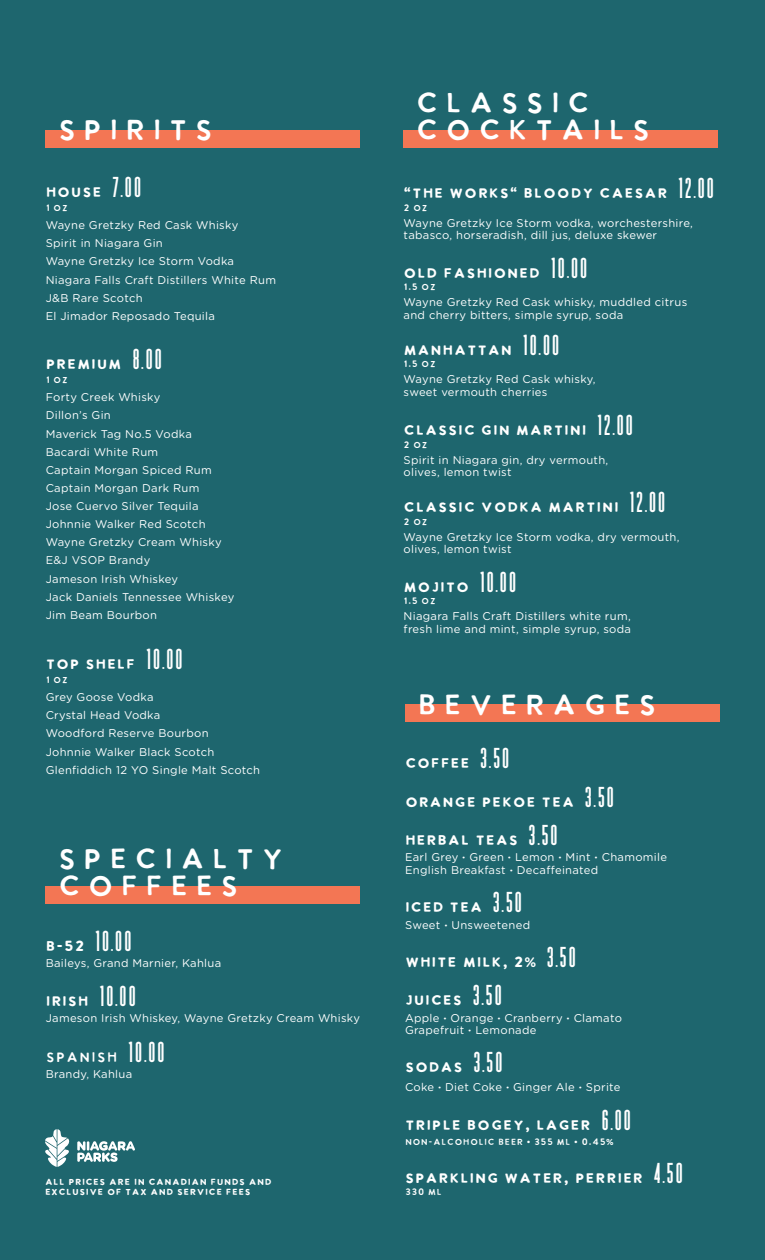
<style>
.page{position:relative;width:765px;height:1260px;background:#1e666e}
.page>*{position:absolute;margin:0;border:0;box-sizing:border-box;transform-origin:0 0}
.t1{font:28.75px/27.5px "Milkand Clay";letter-spacing:.2em;color:#fff}
.Menu_Item___Price{font:700 28.75px "Mercantile";letter-spacing:.05em;color:#fff}
.Menu_Item___Price-2{font:700 13.75px "Milkand Clay";letter-spacing:.05em;color:#fff}
.Menu_Item___Price-3{font:13.75px "Milkand Clay";color:#fff}
.Menu_Item___Price-4{font:11.25px/12.5px "Gotham Rounded";letter-spacing:.025em;color:#fff}
.Menu_Item___Price-5{font:8.75px "Milkand Clay";letter-spacing:.025em;color:#fff}
.Description{font:700 8.75px/10px "Milkand Clay";letter-spacing:.05em;color:#fff}
.s1{font-family:"Mercantile";font-size:28.75px}
.s2{font-family:"Milkand Clay";font-size:13.75px}
.s3{font-family:"Milkand Clay";font-weight:400;font-size:13.75px}
.s4{font-weight:700}
.s5{font-family:"Gotham Rounded"}
.s6{font-family:"Gotham Rounded";font-weight:500}
.s7{font-family:"Gotham Rounded";font-weight:700}
</style>
<div class="page">
<div style="left:46px;top:130px;width:314px;height:18px;background:#f37654"></div>
<div style="left:403px;top:130px;width:315px;height:18px;background:#f37654"></div>
<div style="left:46px;top:886px;width:314px;height:18px;background:#f37654"></div>
<div style="left:405px;top:704px;width:315px;height:18px;background:#f37654"></div>
<svg style="left:77px;top:1141px;width:58px;height:21px"></svg>
<svg style="left:45px;top:1129px;width:24px;height:38px"></svg>
<p class="t1" style="left:57px;top:116px;width:158px">SPIRIT S</p>
<p class="Menu_Item___Price-2" style="left:46px;top:183px;width:97px">HOUSE <span class="s1">7.00</span></p>
<p class="Menu_Item___Price-5" style="left:46px;top:203px;width:24px">1 OZ</p>
<p class="Menu_Item___Price-4" style="left:46px;top:218px;width:194px">Wayne Gretzky Red Cask Whisky</p>
<p class="Menu_Item___Price-4" style="left:46px;top:237px;width:119px">Spirit in Niagara Gin</p>
<p class="Menu_Item___Price-4" style="left:46px;top:255px;width:190px">Wayne Gretzky Ice Storm Vodka</p>
<p class="Menu_Item___Price-4" style="left:46px;top:273px;width:232px">Niagara Falls Craft Distillers White Rum</p>
<p class="Menu_Item___Price-4" style="left:46px;top:291px;width:98px">J&amp;B Rare Scotch</p>
<p class="Menu_Item___Price-4" style="left:46px;top:309px;width:171px">El Jimador Reposado Tequila</p>
<p class="Menu_Item___Price-2" style="left:46px;top:355px;width:118px">PREMIUM <span class="s1">8.00</span></p>
<p class="Menu_Item___Price-5" style="left:46px;top:375px;width:24px">1 OZ</p>
<p class="Menu_Item___Price-4" style="left:46px;top:391px;width:116px">Forty Creek Whisky</p>
<p class="Menu_Item___Price-4" style="left:46px;top:409px;width:67px">Dillon’s Gin</p>
<p class="Menu_Item___Price-4" style="left:46px;top:427px;width:148px">Maverick Tag No.5 Vodka</p>
<p class="Menu_Item___Price-4" style="left:46px;top:445px;width:114px">Bacardi White Rum</p>
<p class="Menu_Item___Price-4" style="left:46px;top:463px;width:168px">Captain Morgan Spiced Rum</p>
<p class="Menu_Item___Price-4" style="left:46px;top:481px;width:155px">Captain Morgan Dark Rum</p>
<p class="Menu_Item___Price-4" style="left:46px;top:499px;width:154px">Jose Cuervo Silver Tequila</p>
<p class="Menu_Item___Price-4" style="left:46px;top:517px;width:161px">Johnnie Walker Red Scotch</p>
<p class="Menu_Item___Price-4" style="left:46px;top:536px;width:177px">Wayne Gretzky Cream Whisky</p>
<p class="Menu_Item___Price-4" style="left:46px;top:554px;width:106px">E&amp;J VSOP Brandy</p>
<p class="Menu_Item___Price-4" style="left:46px;top:572px;width:134px">Jameson Irish Whiskey</p>
<p class="Menu_Item___Price-4" style="left:46px;top:590px;width:190px">Jack Daniels Tennessee Whiskey</p>
<p class="Menu_Item___Price-4" style="left:46px;top:608px;width:113px">Jim Beam Bourbon</p>
<p class="Menu_Item___Price-2" style="left:46px;top:655px;width:139px">TOP SHELF <span class="s1">10.00</span></p>
<p class="Menu_Item___Price-5" style="left:46px;top:675px;width:24px">1 OZ</p>
<p class="Menu_Item___Price-4" style="left:46px;top:690px;width:109px">Grey Goose Vodka</p>
<p class="Menu_Item___Price-4" style="left:46px;top:709px;width:116px">Crystal Head Vodka</p>
<p class="Menu_Item___Price-4" style="left:46px;top:727px;width:164px">Woodford Reserve Bourbon</p>
<p class="Menu_Item___Price-4" style="left:46px;top:745px;width:170px">Johnnie Walker Black Scotch</p>
<p class="Menu_Item___Price-4" style="left:46px;top:763px;width:216px">Glenfiddich 12 YO Single Malt Scotch</p>
<p class="t1" style="left:57px;top:844px;width:228px">SPECIALT Y<br>COFFEES</p>
<p class="Menu_Item___Price" style="left:46px;top:928px;width:88px"><span class="s2">B-52</span> 10.00</p>
<p class="Menu_Item___Price-4" style="left:46px;top:957px;width:177px">Baileys, Grand Marnier, Kahlua</p>
<p class="Menu_Item___Price-2" style="left:46px;top:992px;width:92px">IRISH <span class="s1">10.00</span></p>
<p class="Menu_Item___Price-4" style="left:46px;top:1011px;width:316px">Jameson Irish Whiskey, Wayne Gretzky Cream Whisky</p>
<p class="Menu_Item___Price-3" style="left:46px;top:1048px;width:11px">SPANIS</p>
<p class="Menu_Item___Price" style="left:107px;top:1038px;width:60px"><span class="s3">H</span> 10.00</p>
<p class="Menu_Item___Price-4" style="left:46px;top:1067px;width:88px">Brandy, Kahlua</p>
<p class="Description" style="left:45px;top:1177px;width:228px">ALL PRICES ARE IN CANADIAN FUNDS AND<br>EXCLUSIVE OF TAX AND SERVICE FEES</p>
<p class="t1" style="left:415px;top:89px;width:238px">CLASSIC<br>COCKT AILS</p>
<p class="Menu_Item___Price-2" style="left:404px;top:185px;width:312px">"THE WORKS" BLOODY CAESAR <span class="s1">12.00</span></p>
<p class="Menu_Item___Price-5" style="left:404px;top:202px;width:26px">2 OZ</p>
<p class="Menu_Item___Price-4" style="left:404px;top:216px;width:291px">Wayne Gretzky Ice Storm vodka, worchestershire, tabasco, horseradish, dill jus, deluxe skewer</p>
<p class="Menu_Item___Price-2" style="left:404px;top:264px;width:185px">OLD FASHIONED <span class="s1">10.00</span></p>
<p class="Menu_Item___Price-5" style="left:404px;top:282px;width:34px">1.5 OZ</p>
<p class="Menu_Item___Price-4" style="left:404px;top:295px;width:285px">Wayne Gretzky Red Cask whisky, muddled citrus and cherry bitters, simple syrup, soda</p>
<p class="Menu_Item___Price-2" style="left:404px;top:341px;width:157px">MANHATTAN <span class="s1">10.00</span></p>
<p class="Menu_Item___Price-5" style="left:404px;top:359px;width:34px">1.5 OZ</p>
<p class="Menu_Item___Price-4" style="left:404px;top:372px;width:194px">Wayne Gretzky Red Cask whisky, sweet vermouth cherries</p>
<p class="Menu_Item___Price-2" style="left:404px;top:422px;width:231px">CLASSIC GIN MARTINI <span class="s1">12.00</span></p>
<p class="Menu_Item___Price-5" style="left:404px;top:439px;width:26px">2 OZ</p>
<p class="Menu_Item___Price-4" style="left:404px;top:453px;width:206px">Spirit in Niagara gin, dry vermouth, olives, lemon twist</p>
<p class="Menu_Item___Price-2" style="left:404px;top:499px;width:263px">CLASSIC VODKA MARTINI <span class="s1">12.00</span></p>
<p class="Menu_Item___Price-5" style="left:404px;top:516px;width:26px">2 OZ</p>
<p class="Menu_Item___Price-4" style="left:404px;top:530px;width:278px">Wayne Gretzky Ice Storm vodka, dry vermouth, olives, lemon twist</p>
<p class="Menu_Item___Price-2" style="left:404px;top:578px;width:114px">MOJITO <span class="s1">10.00</span></p>
<p class="Menu_Item___Price-5" style="left:404px;top:596px;width:34px">1.5 OZ</p>
<p class="Menu_Item___Price-4" style="left:404px;top:609px;width:229px">Niagara Falls Craft Distillers white rum, fresh lime and mint, simple syrup, soda</p>
<p class="t1" style="left:417px;top:690px;width:242px">BEVERAGES</p>
<p class="Menu_Item___Price-2" style="left:405px;top:755px;width:106px">COFFEE <span class="s1">3.50</span></p>
<p class="Menu_Item___Price-2" style="left:405px;top:794px;width:211px">ORANGE PEKOE TEA <span class="s1">3.50</span></p>
<p class="Menu_Item___Price-2" style="left:405px;top:832px;width:154px">HERBAL TEAS <span class="s1">3.50</span></p>
<p class="Menu_Item___Price-4" style="left:405px;top:851px;width:264px">Earl Grey <span class="s4">·</span> Green <span class="s4">·</span> Lemon <span class="s4">·</span> Mint <span class="s4">·</span> Chamomile<br>English Breakfast <span class="s4">·</span> Decaffeinated</p>
<p class="Menu_Item___Price-2" style="left:405px;top:899px;width:119px">ICED TEA <span class="s1">3.50</span></p>
<p class="Menu_Item___Price-4" style="left:405px;top:918px;width:127px">Sweet <span class="s4">·</span> Unsweetened</p>
<p class="Menu_Item___Price-2" style="left:405px;top:954px;width:173px">WHITE MILK, 2<span class="s5">%</span> <span class="s1">3.50</span></p>
<p class="Menu_Item___Price-2" style="left:405px;top:992px;width:99px">JUICES <span class="s1">3.50</span></p>
<p class="Menu_Item___Price-4" style="left:405px;top:1011px;width:218px">Apple <span class="s4">·</span> Orange <span class="s4">·</span> Cranberry <span class="s4">·</span> Clamato<br>Grapefruit <span class="s4">·</span> Lemonade</p>
<p class="Menu_Item___Price-2" style="left:405px;top:1059px;width:99px">SODAS <span class="s1">3.50</span></p>
<p class="Menu_Item___Price-4" style="left:405px;top:1080px;width:217px">Coke <span class="s4">·</span> Diet Coke <span class="s4">·</span> Ginger Ale <span class="s4">·</span> Sprite</p>
<p class="Menu_Item___Price-2" style="left:405px;top:1116px;width:228px">TRIPLE BOGEY, LAGER <span class="s1">6.00</span></p>
<p class="Menu_Item___Price-5" style="left:405px;top:1136px;width:210px">NON-ALCOHOLIC BEER <span class="s6">•</span> 355 ML <span class="s6">•</span> 0.45<span class="s7">%</span></p>
<p class="Menu_Item___Price-2" style="left:405px;top:1170px;width:280px">SPARKLING WATER, PERRIER <span class="s1">4.50</span></p>
<p class="Menu_Item___Price-5" style="left:405px;top:1187px;width:38px">330 ML</p>
</div>
